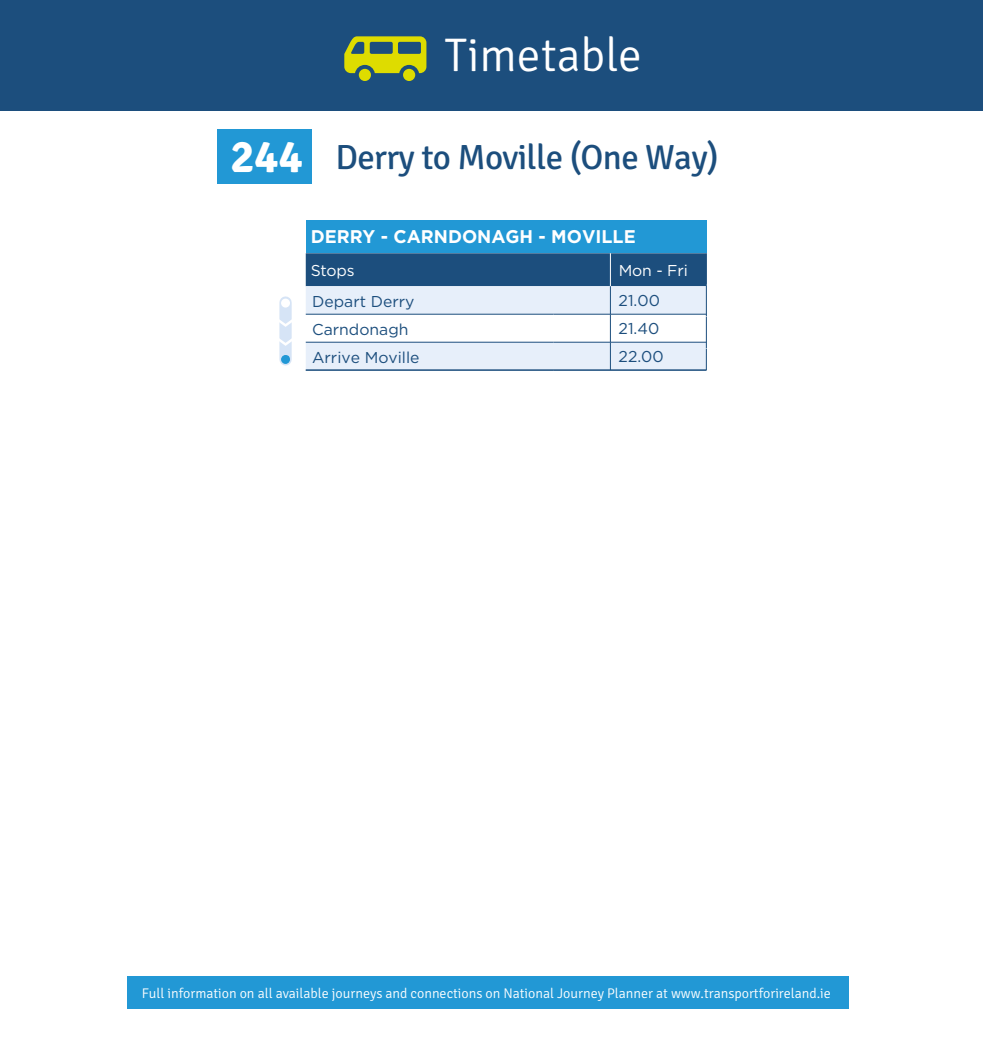
<style>
.page{position:relative;width:983px;height:1042px;background:#fff}
.page>*{position:absolute;margin:0;border:0;box-sizing:border-box;transform-origin:0 0}
.t1{font:300 47.25px "Signika";color:#fff}
.t2{font:35px "Signika";letter-spacing:-.02em;color:#1c4e7d}
.t3{font:700 18.38px "Gotham";color:#fff}
.t4{font:15.75px/28px "Gotham";color:#1c4e7d}
.t5{font:15.75px "Gotham";letter-spacing:-.01em;color:#fff}
.t6{font:300 14px "Signika";color:#fff}
.s1{font-weight:700;font-size:45.32px;color:#fff}
</style>
<div class="page">
<div style="left:218px;top:129px;width:94px;height:55px;background:#2298d5"></div>
<div style="left:0;top:0;width:982px;height:111px;background:#1c4e7d"></div>
<svg style="left:344px;top:36px;width:82px;height:37px"></svg>
<div style="left:403px;top:69px;width:12px;height:12px;background:#dedc00;border-radius:50%"></div>
<div style="left:359px;top:69px;width:12px;height:12px;background:#dedc00;border-radius:50%"></div>
<div style="left:279px;top:302px;width:12px;height:57px;background:#d6e4f6"></div>
<div style="left:281px;top:299px;width:9px;height:9px;background:#fff;border-radius:50%"></div>
<svg style="left:281px;top:355px;width:10px;height:9px"></svg>
<svg style="left:279px;top:317px;width:13px;height:10px"></svg>
<svg style="left:279px;top:336px;width:13px;height:10px"></svg>
<div style="left:306px;top:221px;width:400px;height:32px;background:#2298d5"></div>
<hr style="left:306px;top:370px;width:400px;height:1px;background:#1c4e7d">
<hr style="left:706px;top:253px;width:1px;height:32px;background:#1c4e7d">
<hr style="left:706px;top:285px;width:1px;height:31px;background:#1c4e7d">
<hr style="left:706px;top:317px;width:1px;height:31px;background:#1c4e7d">
<svg style="left:306px;top:253px;width:400px;height:117px"></svg>
<div style="left:127px;top:976px;width:721px;height:32px;background:#2298d5"></div>
<h1 class="t1" style="left:444px;top:29px;width:199px">Timetable</h1>
<h2 class="t2" style="left:230px;top:137px;width:489px"><span class="s1">244</span> Derry to Moville (One Way)</h2>
<h3 class="t3" style="left:310px;top:225px;width:326px">DERRY - CARNDONAGH - MOVILLE</h3>
<p class="t5" style="left:310px;top:261px;width:45px">Stops</p>
<p class="t4" style="left:312px;top:287px;width:109px">Depart Derry<br>Carndonagh<br>Arrive Moville</p>
<p class="t5" style="left:618px;top:261px;width:71px">Mon - Fri</p>
<p class="t4" style="left:618px;top:286px;width:47px">21.00<br>21.40<br>22.00</p>
<p class="t6" style="left:142px;top:985px;width:690px">Full information on all available journeys and connections on National Journey Planner at www.transportforireland.ie</p>
</div>
